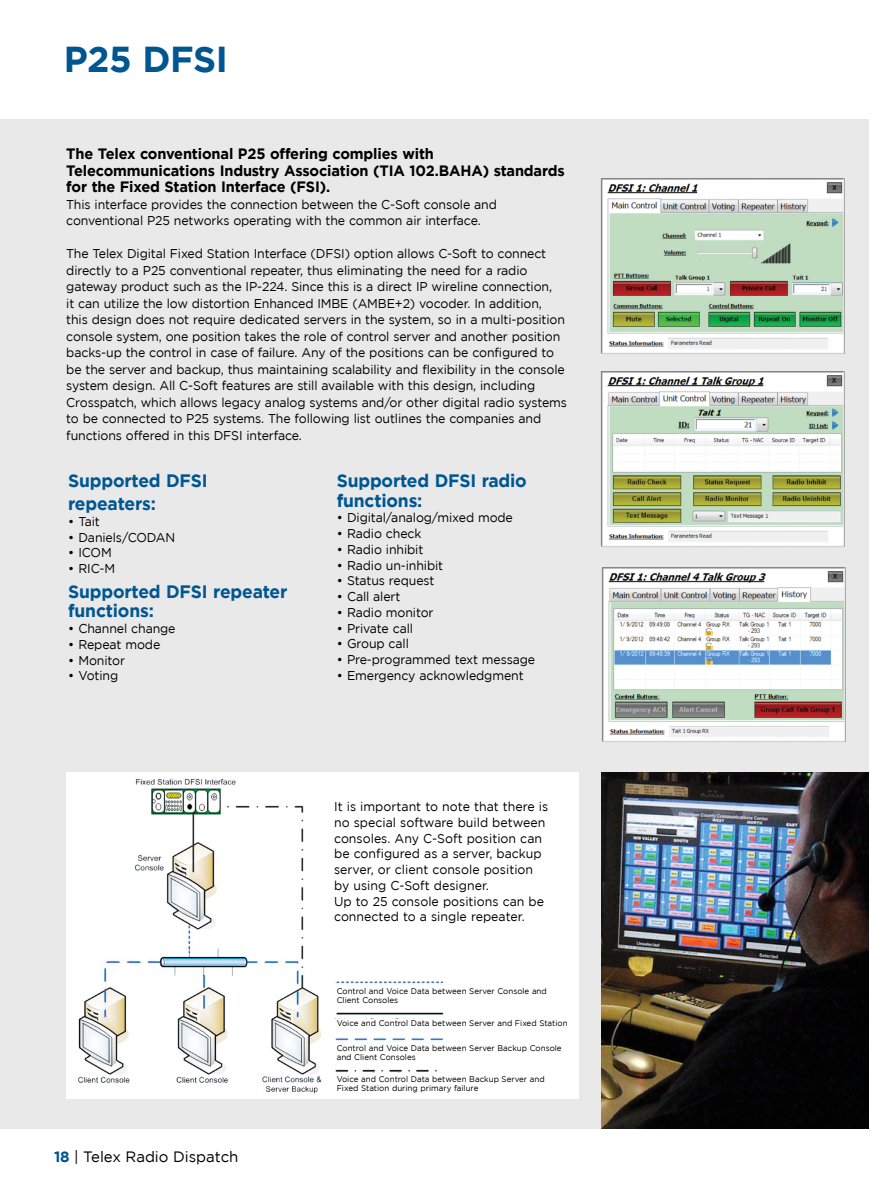
<style>
.page{position:relative;width:891px;height:1188px;background:#fff}
.page>*{position:absolute;margin:0;border:0;box-sizing:border-box;transform-origin:0 0}
.t1{font:700 36px "Gotham";letter-spacing:-.015em;color:#005691}
.t2{font:700 18px/19.5px "Gotham";letter-spacing:-.01em;color:#005691}
.t3{font:700 15px/16.5px "Gotham";letter-spacing:-.01em;color:#000}
.t4{font:15px "Gotham";color:#000}
.t5{font:12.75px/16.5px "Gotham";letter-spacing:-.01em;color:#000}
.t6{font:8.25px/9px "Gotham";color:#000}
.s1{font-weight:700;color:#005691}
</style>
<div class="page">
<div style="left:0;top:119px;width:869px;height:1010px;background:#e9e9ea"></div>
<img style="left:601px;top:178px;width:243px;height:176px">
<img style="left:601px;top:371px;width:243px;height:176px">
<img style="left:602px;top:567px;width:243px;height:175px">
<img style="left:601px;top:772px;width:268px;height:357px">
<div style="left:67px;top:772px;width:512px;height:327px;background:#fff"></div>
<img style="left:78px;top:778px;width:269px;height:316px">
<img style="left:332px;top:1011px;width:112px;height:8px">
<div style="left:332px;top:966px;width:126px;height:19px;background:#fff"></div>
<img style="left:336px;top:980px;width:108px;height:4px">
<img style="left:332px;top:1063px;width:105px;height:9px">
<img style="left:332px;top:1034px;width:112px;height:7px">
<h1 class="t1" style="left:64px;top:39px;width:166px">P25 DFSI</h1>
<p class="t3" style="left:66px;top:145px;width:500px">The Telex conventional P25 offering complies with<br>Telecommunications Industry Association (TIA 102.BAHA) standards for the Fixed Station Interface (FSI).</p>
<p class="t5" style="left:66px;top:196px;width:432px">This interface provides the connection between the C-Soft console and conventional P25 networks operating with the common air interface.</p>
<p class="t5" style="left:66px;top:245px;width:502px">The Telex Digital Fixed Station Interface (DFSI) option allows C-Soft to connect directly to a P25 conventional repeater, thus eliminating the need for a radio gateway product such as the IP-224. Since this is a direct IP wireline connection,<br>it can utilize the low distortion Enhanced IMBE (AMBE+2) vocoder. In addition,<br>this design does not require dedicated servers in the system, so in a multi-position console system, one position takes the role of control server and another position backs-up the control in case of failure. Any of the positions can be configured to be the server and backup, thus maintaining scalability and flexibility in the console system design. All C-Soft features are still available with this design, including Crosspatch, which allows legacy analog systems and/or other digital radio systems to be connected to P25 systems. The following list outlines the companies and functions offered in this DFSI interface.</p>
<h2 class="t2" style="left:68px;top:469px;width:141px;line-height:23px">Supported DFSI repeaters:</h2>
<p class="t5" style="left:68px;top:513px;width:33px">• Tait</p>
<p class="t5" style="left:68px;top:529px;width:109px">• Daniels/CODAN</p>
<p class="t5" style="left:68px;top:545px;width:45px">• ICOM</p>
<p class="t5" style="left:68px;top:560px;width:49px">• RIC-M</p>
<h2 class="t2" style="left:68px;top:581px;width:221px">Supported DFSI repeater functions:</h2>
<p class="t5" style="left:68px;top:620px;width:109px">• Channel change</p>
<p class="t5" style="left:68px;top:636px;width:94px">• Repeat mode</p>
<p class="t5" style="left:68px;top:652px;width:58px">• Monitor</p>
<p class="t5" style="left:68px;top:668px;width:52px">• Voting</p>
<h2 class="t2" style="left:337px;top:471px;width:192px">Supported DFSI radio functions:</h2>
<p class="t5" style="left:337px;top:510px;width:178px">• Digital/analog/mixed mode</p>
<p class="t5" style="left:337px;top:525px;width:86px">• Radio check</p>
<p class="t5" style="left:337px;top:541px;width:88px">• Radio inhibit</p>
<p class="t5" style="left:337px;top:557px;width:108px">• Radio un-inhibit</p>
<p class="t5" style="left:337px;top:573px;width:99px">• Status request</p>
<p class="t5" style="left:337px;top:588px;width:65px">• Call alert</p>
<p class="t5" style="left:337px;top:604px;width:98px">• Radio monitor</p>
<p class="t5" style="left:337px;top:620px;width:78px">• Private call</p>
<p class="t5" style="left:337px;top:636px;width:74px">• Group call</p>
<p class="t5" style="left:337px;top:651px;width:200px">• Pre-programmed text message</p>
<p class="t5" style="left:337px;top:667px;width:189px">• Emergency acknowledgment</p>
<p class="t5" style="left:334px;top:799px;width:216px;line-height:15.8px">It is important to note that there is no special software build between consoles. Any C-Soft position can be configured as a server, backup server, or client console position by using C-Soft designer.<br>Up to 25 console positions can be connected to a single repeater.</p>
<p class="t4" style="left:54px;top:1149px;width:186px"><span class="s1">18</span> | Telex Radio Dispatch</p>
<p class="t6" style="left:337px;top:986px;width:212px">Control and Voice Data between Server Console and<br>Client Consoles</p>
<p class="t6" style="left:337px;top:1018px;width:232px">Voice and Control Data between Server and Fixed Station</p>
<p class="t6" style="left:337px;top:1043px;width:227px">Control and Voice Data between Server Backup Console and Client Consoles</p>
<p class="t6" style="left:337px;top:1074px;width:209px">Voice and Control Data between Backup Server and<br>Fixed Station during primary failure</p>
</div>
